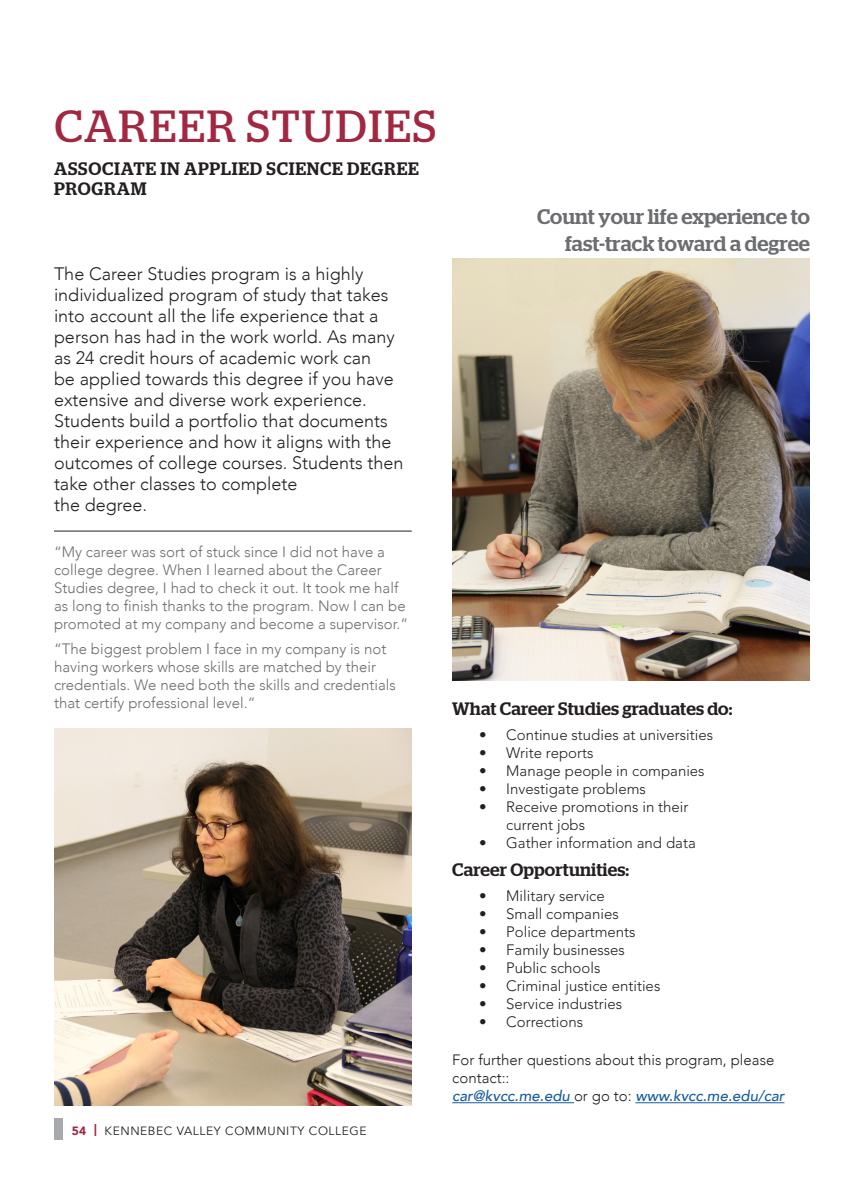
<style>
.page{position:relative;width:864px;height:1188px;background:#fff}
.page>*{position:absolute;margin:0;border:0;box-sizing:border-box;transform-origin:0 0}
.PROGRAM_NAME{font:45px "Stag";letter-spacing:.045em;color:#a22842}
.SUB_HEAD_WITH_DEGREE{font:500 21px/27px "Stag";color:#6c6d70;text-align:right}
.PROGRAM_DESCRIPTIONS{font:300 18px/21px "Avenir";color:#231f20}
.SM_STAG_U_LC{font:500 18px "Stag";letter-spacing:.01em;color:#231f20}
.SM_STAG_CAPS{font:500 18px "Stag";letter-spacing:.045em;color:#231f20}
.QUOTE_TEXT{font:300 15px/18px "Avenir";color:#6c6d70}
.t1{font:300 15px/18px "Avenir LT Std";color:#231f20}
.BODY_TEXT{font:300 15px/18px "Avenir";color:#231f20}
.BODY_TEXT-2{font:italic 500 15px "Avenir";color:#175d9e}
.t2{font:12px "Avenir";letter-spacing:.05em;color:#231f20}
.s1{font-weight:900;color:#a22842}
.s2{font-weight:300;font-style:normal;color:#231f20}
</style>
<div class="page">
<div style="left:54px;top:1118px;width:9px;height:21px;background:#a8a9ad"></div>
<img style="left:452px;top:259px;width:358px;height:422px">
<hr style="left:452px;top:1102px;width:122px;height:1px;background:#175d9e">
<hr style="left:636px;top:1102px;width:148px;height:1px;background:#175d9e">
<hr style="left:54px;top:531px;width:358px;height:1px;background:#231f20">
<img style="left:54px;top:729px;width:358px;height:376px">
<p class="PROGRAM_NAME" style="left:54px;top:101px;width:383px">CAREER STUDIES</p>
<p class="SM_STAG_CAPS" style="left:54px;top:162px;width:366px">ASSOCIATE IN APPLIED SCIENCE DEGREE</p>
<p class="SM_STAG_CAPS" style="left:54px;top:182px;width:94px">PROGRAM</p>
<p class="PROGRAM_DESCRIPTIONS" style="left:54px;top:263px;width:351px">The Career Studies program is a highly individualized program of study that takes into account all the life experience that a person has had in the work world. As many as 24 credit hours of academic work can<br>be applied towards this degree if you have extensive and diverse work experience.<br>Students build a portfolio that documents their experience and how it aligns with the outcomes of college courses. Students then take other classes to complete<br>the degree.</p>
<p class="QUOTE_TEXT" style="left:54px;top:543px;width:356px">“My career was sort of stuck since I did not have a college degree. When I learned about the Career Studies degree, I had to check it out. It took me half as long to finish thanks to the program. Now I can be promoted at my company and become a supervisor.”</p>
<p class="QUOTE_TEXT" style="left:54px;top:640px;width:343px">“The biggest problem I face in my company is not having workers whose skills are matched by their credentials. We need both the skills and credentials that certify professional level.”</p>
<p class="t2" style="left:72px;top:1123px;width:296px"><span class="s1">54 |</span> KENNEBEC VALLEY COMMUNITY COLLEGE</p>
<p class="SUB_HEAD_WITH_DEGREE" style="left:537px;top:205px;width:274px">Count your life experience to fast-track toward a degree</p>
<p class="SM_STAG_U_LC" style="left:452px;top:702px;width:282px">What Career Studies graduates do:</p>
<p class="t1" style="left:479px;top:725px;width:235px">• Continue studies at universities</p>
<p class="t1" style="left:479px;top:743px;width:116px">• Write reports</p>
<p class="t1" style="left:479px;top:761px;width:227px">• Manage people in companies</p>
<p class="t1" style="left:479px;top:779px;width:168px">• Investigate problems</p>
<p class="t1" style="left:506px;top:797px;width:184px;text-indent:-27px">• Receive promotions in their current jobs</p>
<p class="t1" style="left:479px;top:833px;width:218px">• Gather information and data</p>
<p class="SM_STAG_U_LC" style="left:452px;top:863px;width:179px">Career Opportunities:</p>
<p class="t1" style="left:479px;top:887px;width:127px">• Military service</p>
<p class="t1" style="left:479px;top:905px;width:141px">• Small companies</p>
<p class="t1" style="left:479px;top:923px;width:158px">• Police departments</p>
<p class="t1" style="left:479px;top:941px;width:147px">• Family businesses</p>
<p class="t1" style="left:479px;top:959px;width:123px">• Public schools</p>
<p class="t1" style="left:479px;top:977px;width:183px">• Criminal justice entities</p>
<p class="t1" style="left:479px;top:995px;width:144px">• Service industries</p>
<p class="t1" style="left:479px;top:1013px;width:105px">• Corrections</p>
<p class="BODY_TEXT" style="left:452px;top:1051px;width:324px">For further questions about this program, please contact::</p>
<p class="BODY_TEXT-2" style="left:452px;top:1087px;width:334px">car@kvcc.me.edu <span class="s2">or go to:</span> www.kvcc.me.edu/car</p>
</div>
